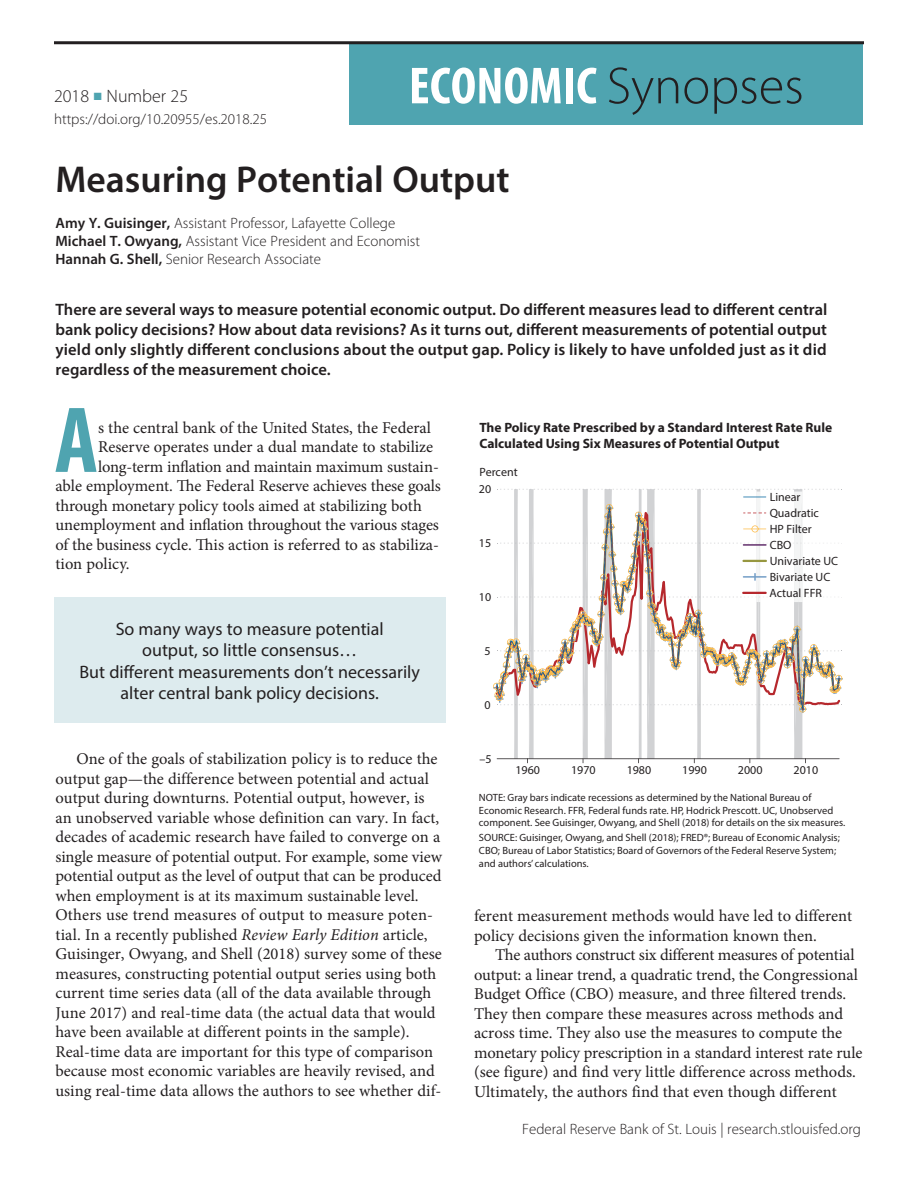
<style>
.page{position:relative;width:918px;height:1188px;background:#fff}
.page>*{position:absolute;margin:0;border:0;box-sizing:border-box;transform-origin:0 0}
.t1{font:700 condensed 94.65px "Myriad Pro";color:#4fa4b0}
.t2{font:700 condensed 52.5px "Myriad Pro";letter-spacing:.005em;color:#fff}
.t3{font:600 37.5px "Myriad Pro";color:#231f20}
.t4{font:18px/21.6px "Myriad Pro";color:#231f20;text-align:center}
.t5{font:300 18px "Myriad Pro";color:#231f20}
.t6{font:16.5px/19.5px "Minion Pro";color:#231f20}
.t7{font:600 16.5px/19.8px "Myriad Pro";color:#231f20;text-align:justify}
.t8{font:300 15px/18px "Myriad Pro";color:#231f20}
.t9{font:700 13.5px/16.2px "Myriad Pro";color:#231f20}
.t10{font:12px/16px "Myriad Pro";color:#231f20}
.t11{font:10.5px/12.6px "Myriad Pro";color:#231f20}
.s1{color:#4fa4b0}
.s2{font-weight:300;font-stretch:normal;color:#231f20}
.s3{font-weight:600}
.s4{font-style:italic}
</style>
<div class="page">
<div style="left:350px;top:43px;width:513px;height:81px;background:#4fa4b0"></div>
<hr style="left:54px;top:41px;width:810px;height:3px;background:#231f20">
<div style="left:54px;top:598px;width:392px;height:125px;background:#ddebee"></div>
<svg style="left:497px;top:489px;width:346px;height:274px"></svg>
<p class="t5" style="left:54px;top:86px;width:136px">2018 <span class="s1">■</span> Number 25</p>
<p class="t8" style="left:54px;top:110px;width:215px">https://doi.org/10.20955/es.2018.25</p>
<h2 class="t2" style="left:409px;top:53px;width:396px">ECONOMIC <span class="s2">Synopses</span></h2>
<h3 class="t3" style="left:56px;top:155px;width:456px">Measuring Potential Output</h3>
<p class="t8" style="left:56px;top:214px;width:366px"><span class="s3">Amy Y. Guisinger,</span> Assistant Professor, Lafayette College<br><span class="s3">Michael T. Owyang,</span> Assistant Vice President and Economist<br><span class="s3">Hannah G. Shell,</span> Senior Research Associate</p>
<p class="t7" style="left:56px;top:300px;width:773px">There are several ways to measure potential economic output. Do different measures lead to different central bank policy decisions? How about data revisions? As it turns out, different measurements of potential output yield only slightly different conclusions about the output gap. Policy is likely to have unfolded just as it did regardless of the measurement choice.</p>
<h1 class="t1" style="left:55px;top:381px;width:45px">A</h1>
<p class="t6" style="left:98px;top:418px;width:334px">s the central bank of the United States, the Federal</p>
<p class="t6" style="left:98px;top:437px;width:337px">Reserve operates under a dual mandate to stabilize</p>
<p class="t6" style="left:98px;top:457px;width:342px">long-term inflation and maintain maximum sustain-</p>
<p class="t6" style="left:55px;top:476px;width:387px">able employment. The Federal Reserve achieves these goals</p>
<p class="t6" style="left:55px;top:496px;width:368px">through monetary policy tools aimed at stabilizing both</p>
<p class="t6" style="left:55px;top:515px;width:385px">unemployment and inflation throughout the various stages</p>
<p class="t6" style="left:55px;top:535px;width:385px">of the business cycle. This action is referred to as stabiliza-</p>
<p class="t6" style="left:55px;top:554px;width:75px">tion policy.</p>
<p class="t4" style="left:80px;top:617px;width:342px">So many ways to measure potential<br>output, so little consensus…<br>But different measurements don’t necessarily alter central bank policy decisions.</p>
<p class="t6" style="left:55px;top:749px;width:388px;text-indent:21px">One of the goals of stabilization policy is to reduce the output gap—the difference between potential and actual output during downturns. Potential output, however, is an unobserved variable whose definition can vary. In fact, decades of academic research have failed to converge on a single measure of potential output. For example, some view potential output as the level of output that can be produced when employment is at its maximum sustainable level.<br>Others use trend measures of output to measure poten&shy;tial. In a recently published <span class="s4">Review Early Edition</span> article, Guisinger, Owyang, and Shell (2018) survey some of these measures, constructing potential output series using both current time series data (all of the data available through June 2017) and real-time data (the actual data that would have been available at different points in the sample).<br>Real-time data are important for this type of comparison because most economic variables are heavily revised, and using real-time data allows the authors to see whether dif-</p>
<p class="t9" style="left:479px;top:419px;width:354px">The Policy Rate Prescribed by a Standard Interest Rate Rule<br>Calculated Using Six Measures of Potential Output</p>
<p class="t10" style="left:479px;top:463px;width:40px">Percent</p>
<p class="t10" style="left:479px;top:481px;width:14px">20</p>
<p class="t10" style="left:479px;top:535px;width:14px">15</p>
<p class="t10" style="left:479px;top:589px;width:14px">10</p>
<p class="t10" style="left:485px;top:642px;width:8px">5</p>
<p class="t10" style="left:485px;top:696px;width:8px">0</p>
<p class="t10" style="left:479px;top:750px;width:14px">–5</p>
<p class="t10" style="left:769px;top:489px;width:70px">Linear<br>Quadratic<br>HP Filter<br>CBO<br>Univariate UC<br>Bivariate UC<br>Actual FFR</p>
<p class="t10" style="left:515px;top:762px;width:26px">1960</p>
<p class="t10" style="left:571px;top:762px;width:26px">1970</p>
<p class="t10" style="left:627px;top:762px;width:26px">1980</p>
<p class="t10" style="left:682px;top:762px;width:26px">1990</p>
<p class="t10" style="left:738px;top:762px;width:26px">2000</p>
<p class="t10" style="left:794px;top:762px;width:26px">2010</p>
<p class="t11" style="left:479px;top:791px;width:368px">NOTE: Gray bars indicate recessions as determined by the National Bureau of<br>Economic Research. FFR, Federal funds rate. HP, Hodrick Prescott. UC, Unobserved component. See Guisinger, Owyang, and Shell (2018) for details on the six measures.</p>
<p class="t11" style="left:479px;top:831px;width:363px">SOURCE: Guisinger, Owyang, and Shell (2018); FRED®; Bureau of Economic Analysis;<br>CBO; Bureau of Labor Statistics; Board of Governors of the Federal Reserve System; and authors’ calculations.</p>
<p class="t6" style="left:474px;top:906px;width:380px">ferent measurement methods would have led to different policy decisions given the information known then.</p>
<p class="t6" style="left:474px;top:945px;width:390px;text-indent:21px">The authors construct six different measures of potential output: a linear trend, a quadratic trend, the Congressional Budget Office (CBO) measure, and three filtered trends.<br>They then compare these measures across methods and across time. They also use the measures to compute the monetary policy prescription in a standard interest rate rule (see figure) and find very little difference across methods.<br>Ultimately, the authors find that even though different</p>
<p class="t8" style="left:522px;top:1120px;width:340px">Federal Reserve Bank of St. Louis | research.stlouisfed.org</p>
</div>
